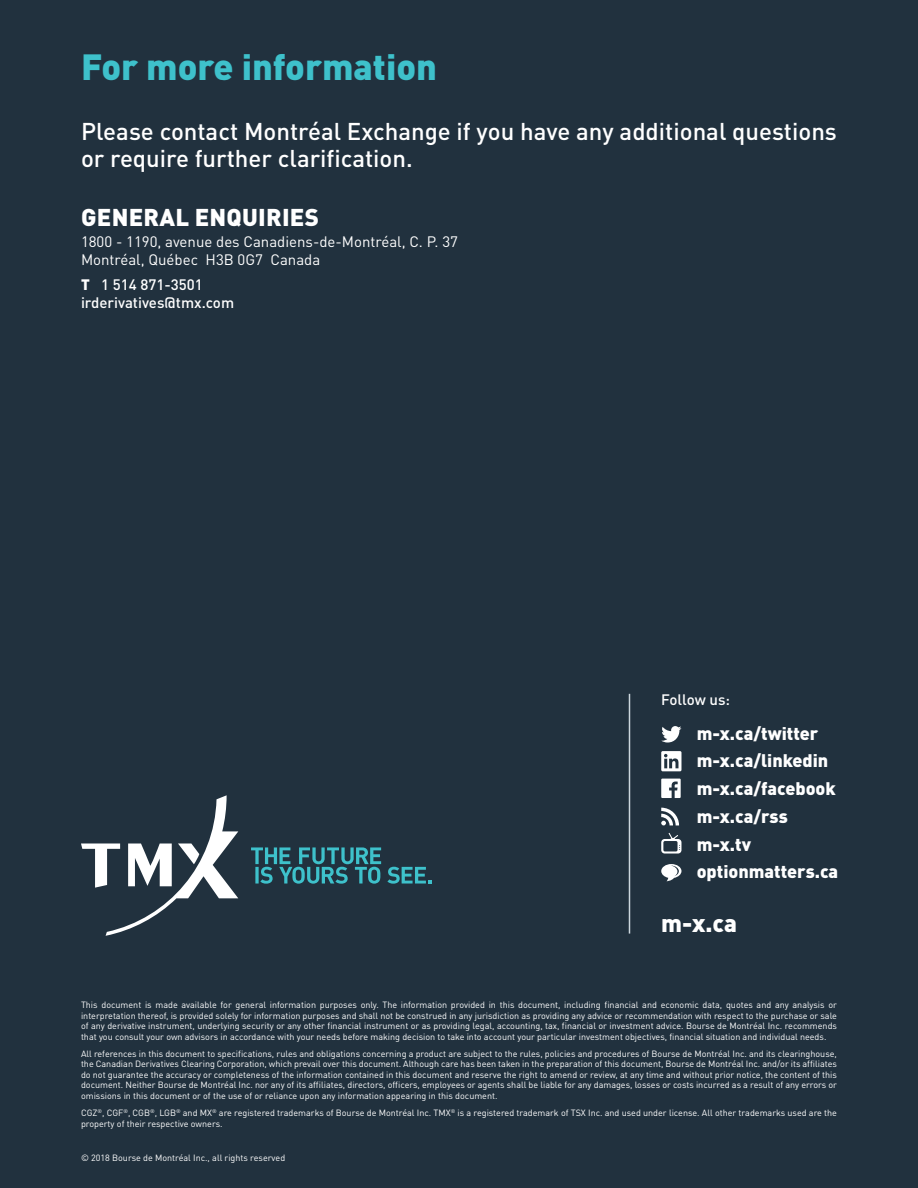
<style>
.page{position:relative;width:918px;height:1188px;background:#21313e}
.page>*{position:absolute;margin:0;border:0;box-sizing:border-box;transform-origin:0 0}
.t1{font:900 36px "DIN Pro";color:#3ec1cb}
.t2{font:500 24px/27px "DIN Pro";color:#fff}
.t3{font:900 24px "DIN Pro";letter-spacing:.01em;color:#fff}
.t4{font:900 18px "DIN Pro";color:#fff}
.t5{font:15px/18px "DIN Pro";color:#fff}
.t6{font:500 15px "DIN Pro";color:#fff}
.t7{font:9px/10.5px "DIN Pro";color:#fff;text-align:justify}
.s1{font-weight:900}
</style>
<div class="page">
<hr style="left:629px;top:694px;width:1px;height:240px;background:#cbd6dd">
<svg style="left:661px;top:726px;width:20px;height:17px"></svg>
<svg style="left:661px;top:751px;width:20px;height:20px"></svg>
<svg style="left:661px;top:779px;width:20px;height:19px"></svg>
<svg style="left:661px;top:808px;width:18px;height:17px"></svg>
<svg style="left:661px;top:833px;width:20px;height:21px"></svg>
<svg style="left:661px;top:864px;width:20px;height:17px"></svg>
<svg style="left:251px;top:847px;width:180px;height:37px"></svg>
<svg style="left:81px;top:795px;width:157px;height:141px"></svg>
<p class="t1" style="left:81px;top:38px;width:358px">For more information</p>
<p class="t2" style="left:81px;top:116px;width:757px">Please contact Montréal Exchange if you have any additional questions or require further clarification.</p>
<p class="t3" style="left:81px;top:198px;width:239px">GENERAL ENQUIRIES</p>
<p class="t5" style="left:81px;top:232px;width:379px">1800 - 1190, avenue des Canadiens-de-Montréal, C. P. 37<br>Montréal, Québec H3B 0G7 Canada</p>
<p class="t6" style="left:81px;top:273px;width:123px"><span class="s1">T</span> 1 514 871-3501</p>
<p class="t6" style="left:81px;top:291px;width:155px">irderivatives@tmx.com</p>
<p class="t6" style="left:661px;top:688px;width:70px">Follow us:</p>
<p class="t4" style="left:697px;top:719px;width:123px">m-x.ca/twitter</p>
<p class="t4" style="left:697px;top:746px;width:133px">m-x.ca/linkedin</p>
<p class="t4" style="left:697px;top:774px;width:141px">m-x.ca/facebook</p>
<p class="t4" style="left:697px;top:802px;width:93px">m-x.ca/rss</p>
<p class="t4" style="left:697px;top:830px;width:56px">m-x.tv</p>
<p class="t4" style="left:697px;top:857px;width:143px">optionmatters.ca</p>
<p class="t3" style="left:661px;top:904px;width:77px">m-x.ca</p>
<p class="t7" style="left:81px;top:999px;width:758px">This document is made available for general information purposes only. The information provided in this document, including financial and economic data, quotes and any analysis or interpretation thereof, is provided solely for information purposes and shall not be construed in any jurisdiction as providing any advice or recommendation with respect to the purchase or sale of any derivative instrument, underlying security or any other financial instrument or as providing legal, accounting, tax, financial or investment advice. Bourse de Montréal Inc. recommends that you consult your own advisors in accordance with your needs before making decision to take into account your particular investment objectives, financial situation and individual needs.</p>
<p class="t7" style="left:81px;top:1048px;width:758px">All references in this document to specifications, rules and obligations concerning a product are subject to the rules, policies and procedures of Bourse de Montréal Inc. and its clearinghouse, the Canadian Derivatives Clearing Corporation, which prevail over this document. Although care has been taken in the preparation of this document, Bourse de Montréal Inc. and/or its affiliates do not guarantee the accuracy or completeness of the information contained in this document and reserve the right to amend or review, at any time and without prior notice, the content of this document. Neither Bourse de Montréal Inc. nor any of its affiliates, directors, officers, employees or agents shall be liable for any damages, losses or costs incurred as a result of any errors or omissions in this document or of the use of or reliance upon any information appearing in this document.</p>
<p class="t7" style="left:81px;top:1107px;width:758px">CGZ<sup>®</sup>, CGF<sup>®</sup>, CGB<sup>®</sup>, LGB<sup>®</sup> and MX<sup>®</sup> are registered trademarks of Bourse de Montréal Inc. TMX<sup>®</sup> is a registered trademark of TSX Inc. and used under license. All other trademarks used are the property of their respective owners.</p>
<p class="t7" style="left:81px;top:1152px;width:206px">© 2018 Bourse de Montréal Inc., all rights reserved</p>
</div>
